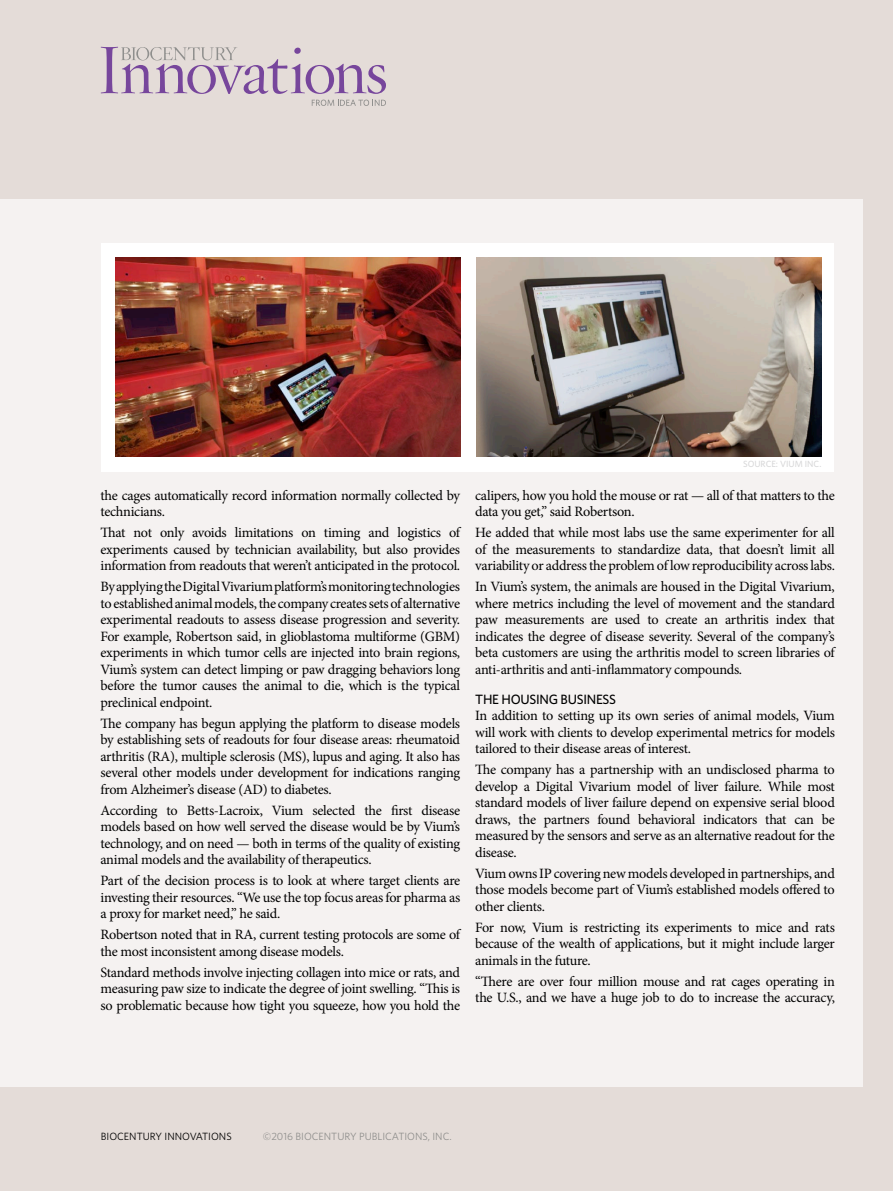
<style>
.page{position:relative;width:893px;height:1191px;background:#e4dcd8}
.page>*{position:absolute;margin:0;border:0;box-sizing:border-box;transform-origin:0 0}
.body_text{font:14.25px/16.5px "Minion Pro";letter-spacing:-.025em;color:#000;text-align:justify}
.subhead{font:500 13.5px "Whitney";letter-spacing:-.02em;color:#000}
.t1{font:10.5px "Whitney";color:#8f8f8d}
.t2{font:10.5px "Whitney";color:#000}
.subhead-2{font:500 9px "Whitney";color:#d8d8d9}
</style>
<div class="page">
<div style="left:0;top:199px;width:863px;height:887px;background:#f5f2f1"></div>
<svg style="left:101px;top:47px;width:285px;height:47px"></svg>
<svg style="left:312px;top:100px;width:74px;height:6px"></svg>
<div style="left:101px;top:243px;width:733px;height:228px;background:#fff"></div>
<img style="left:115px;top:257px;width:345px;height:200px">
<img style="left:476px;top:257px;width:345px;height:200px">
<p class="body_text" style="left:100px;top:487px;width:361px">the cages automatically record information normally collected by technicians.</p>
<p class="body_text" style="left:100px;top:524px;width:361px">That not only avoids limitations on timing and logistics of experiments caused by technician availability, but also provides information from readouts that weren’t anticipated in the protocol.</p>
<p class="body_text" style="left:100px;top:578px;width:361px">By applying the Digital Vivarium platform’s monitoring technologies to established animal models, the company creates sets of alternative experimental readouts to assess disease progression and severity.<br>For example, Robertson said, in glioblastoma multiforme (GBM) experiments in which tumor cells are injected into brain regions, Vium’s system can detect limping or paw dragging behaviors long before the tumor causes the animal to die, which is the typical preclinical endpoint.</p>
<p class="body_text" style="left:100px;top:715px;width:361px">The company has begun applying the platform to disease models by establishing sets of readouts for four disease areas: rheumatoid arthritis (RA), multiple sclerosis (MS), lupus and aging. It also has several other models under development for indications ranging from Alzheimer’s disease (AD) to diabetes.</p>
<p class="body_text" style="left:100px;top:802px;width:361px">According to Betts-Lacroix, Vium selected the first disease models based on how well served the disease would be by Vium’s technology, and on need — both in terms of the quality of existing animal models and the availability of therapeutics.</p>
<p class="body_text" style="left:100px;top:872px;width:361px">Part of the decision process is to look at where target clients are investing their resources. “We use the top focus areas for pharma as a proxy for market need,” he said.</p>
<p class="body_text" style="left:100px;top:926px;width:361px">Robertson noted that in RA, current testing protocols are some of the most inconsistent among disease models.</p>
<p class="body_text" style="left:100px;top:964px;width:361px">Standard methods involve injecting collagen into mice or rats, and measuring paw size to indicate the degree of joint swelling. “This is so problematic because how tight you squeeze, how you hold the</p>
<p class="subhead-2" style="left:743px;top:458px;width:80px">SOURCE: VIUM INC.</p>
<p class="body_text" style="left:475px;top:487px;width:361px">calipers, how you hold the mouse or rat — all of that matters to the data you get,” said Robertson.</p>
<p class="body_text" style="left:475px;top:524px;width:361px">He added that while most labs use the same experimenter for all of the measurements to standardize data, that doesn’t limit all variability or address the problem of low reproducibility across labs.</p>
<p class="body_text" style="left:475px;top:578px;width:361px">In Vium’s system, the animals are housed in the Digital Vivarium, where metrics including the level of movement and the standard paw measurements are used to create an arthritis index that indicates the degree of disease severity. Several of the company’s beta customers are using the arthritis model to screen libraries of anti-arthritis and anti-inflammatory compounds.</p>
<p class="subhead" style="left:475px;top:690px;width:142px">THE HOUSING BUSINESS</p>
<p class="body_text" style="left:475px;top:707px;width:361px">In addition to setting up its own series of animal models, Vium will work with clients to develop experimental metrics for models tailored to their disease areas of interest.</p>
<p class="body_text" style="left:475px;top:761px;width:361px">The company has a partnership with an undisclosed pharma to develop a Digital Vivarium model of liver failure. While most standard models of liver failure depend on expensive serial blood draws, the partners found behavioral indicators that can be measured by the sensors and serve as an alternative readout for the disease.</p>
<p class="body_text" style="left:475px;top:865px;width:361px">Vium owns IP covering new models developed in partnerships, and those models become part of Vium’s established models offered to other clients.</p>
<p class="body_text" style="left:475px;top:919px;width:361px">For now, Vium is restricting its experiments to mice and rats because of the wealth of applications, but it might include larger animals in the future.</p>
<p class="body_text" style="left:475px;top:973px;width:361px">“There are over four million mouse and rat cages operating in the U.S., and we have a huge job to do to increase the accuracy,</p>
<p class="t2" style="left:101px;top:1129px;width:132px">BIOCENTURY INNOVATIONS</p>
<p class="t1" style="left:263px;top:1129px;width:190px">©2016 BIOCENTURY PUBLICATIONS, INC.</p>
</div>
